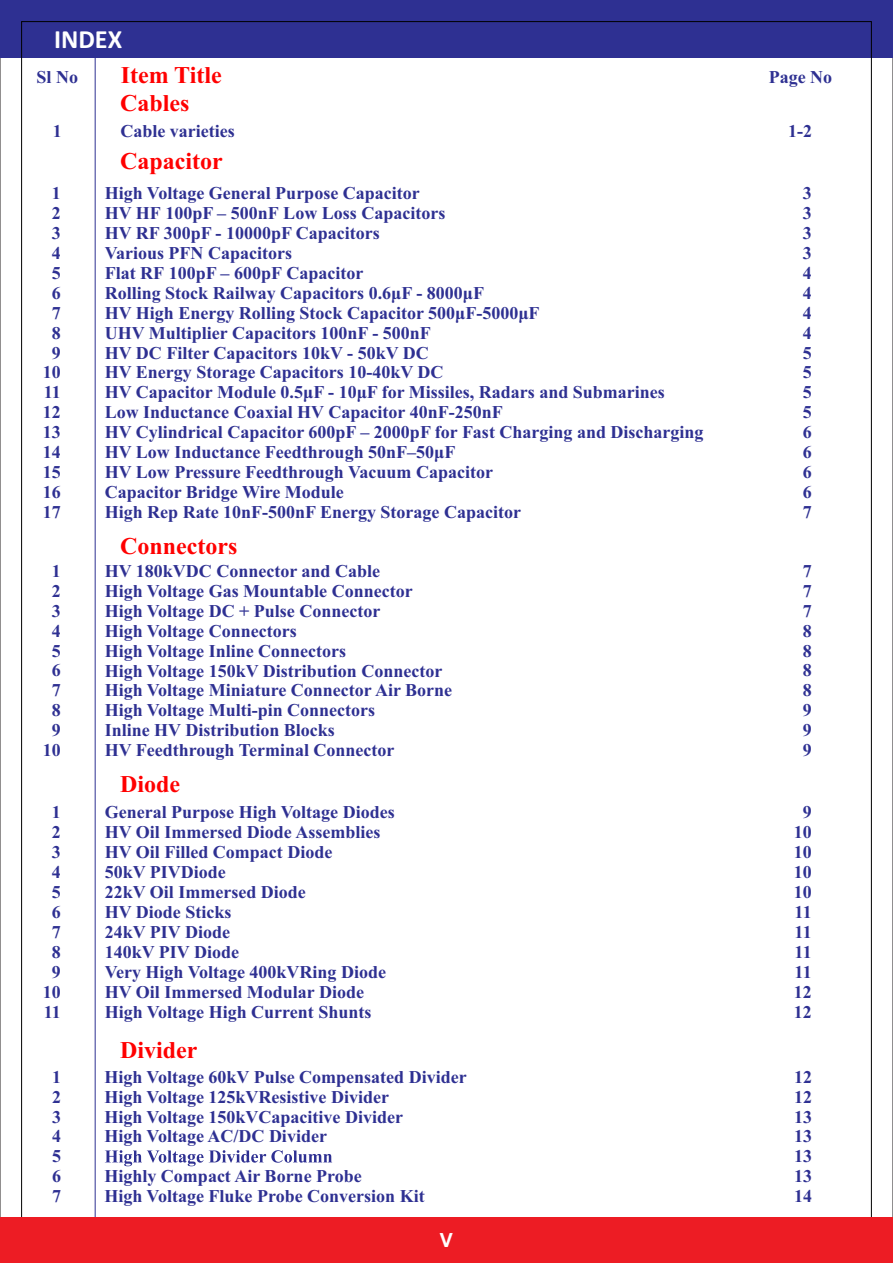
<style>
.page{position:relative;width:893px;height:1263px;background:#fff}
.page>*{position:absolute;margin:0;border:0;box-sizing:border-box;transform-origin:0 0}
.t1{font:700 26.25px "Calibri";color:#fff}
.t2{font:700 24px "Times New Roman";color:#f00}
.t3{font:700 19.5px "Arial";color:#fff}
.t4{font:700 18px/20px "Times New Roman";color:#2e3092}
</style>
<div class="page">
<div style="left:0;top:0;width:893px;height:58px;background:#2e3092"></div>
<hr style="left:95px;top:58px;width:1px;height:1161px;background:#2e3092">
<div style="left:0;top:1218px;width:893px;height:45px;background:#ed1c24"></div>
<svg style="left:105px;top:1150px;width:227px;height:16px"></svg>
<h1 class="t1" style="left:54px;top:28px;width:70px">INDEX</h1>
<p class="t4" style="left:37px;top:68px;width:43px">Sl No</p>
<h2 class="t2" style="left:121px;top:67px;width:103px">Item Title</h2>
<p class="t4" style="left:769px;top:69px;width:65px">Page No</p>
<h2 class="t2" style="left:120px;top:95px;width:71px">Cables</h2>
<p class="t4" style="left:53px;top:123px;width:10px">1</p>
<p class="t4" style="left:120px;top:123px;width:116px">Cable varieties</p>
<p class="t4" style="left:788px;top:123px;width:25px">1-2</p>
<h2 class="t2" style="left:120px;top:153px;width:104px">Capacitor</h2>
<p class="t4" style="left:105px;top:185px;width:600px">High Voltage General Purpose Capacitor<br>HV HF 100pF – 500nF Low Loss Capacitors<br>HV RF 300pF - 10000pF Capacitors<br>Various PFN Capacitors<br>Flat RF 100pF – 600pF Capacitor<br>Rolling Stock Railway Capacitors 0.6μF - 8000μF<br>HV High Energy Rolling Stock Capacitor 500μF-5000μF<br>UHV Multiplier Capacitors 100nF - 500nF<br>HV DC Filter Capacitors 10kV - 50kV DC<br>HV Energy Storage Capacitors 10-40kV DC<br>HV Capacitor Module 0.5μF - 10μF for Missiles, Radars and Submarines<br>Low Inductance Coaxial HV Capacitor 40nF-250nF<br>HV Cylindrical Capacitor 600pF – 2000pF for Fast Charging and Discharging HV Low Inductance Feedthrough 50nF–50μF<br>HV Low Pressure Feedthrough Vacuum Capacitor<br>Capacitor Bridge Wire Module<br>High Rep Rate 10nF-500nF Energy Storage Capacitor</p>
<p class="t4" style="left:43px;top:185px;width:19px;text-align:center">1<br>2<br>3<br>4<br>5<br>6<br>7<br>8<br>9<br>10<br>11<br>12<br>13<br>14<br>15<br>16<br>17</p>
<p class="t4" style="left:803px;top:185px;width:10px;text-align:justify">3<br>3<br>3<br>3<br>4<br>4<br>4<br>4<br>5<br>5<br>5<br>5<br>6<br>6<br>6<br>6<br>7</p>
<h2 class="t2" style="left:120px;top:537px;width:119px">Connectors</h2>
<p class="t4" style="left:105px;top:563px;width:349px">HV 180kVDC Connector and Cable<br>High Voltage Gas Mountable Connector High Voltage DC + Pulse Connector<br>High Voltage Connectors<br>High Voltage Inline Connectors<br>High Voltage 150kV Distribution Connector High Voltage Miniature Connector Air Borne High Voltage Multi-pin Connectors<br>Inline HV Distribution Blocks<br>HV Feedthrough Terminal Connector</p>
<p class="t4" style="left:43px;top:563px;width:19px;text-align:center">1<br>2<br>3<br>4<br>5<br>6<br>7<br>8<br>9<br>10</p>
<p class="t4" style="left:803px;top:563px;width:10px;text-align:justify">7<br>7<br>7<br>8<br>8<br>8<br>8<br>9<br>9<br>9</p>
<h2 class="t2" style="left:120px;top:776px;width:62px">Diode</h2>
<p class="t4" style="left:105px;top:804px;width:292px">General Purpose High Voltage Diodes<br>HV Oil Immersed Diode Assemblies<br>HV Oil Filled Compact Diode<br>50kV PIVDiode<br>22kV Oil Immersed Diode<br>HV Diode Sticks<br>24kV PIV Diode<br>140kV PIV Diode<br>Very High Voltage 400kVRing Diode<br>HV Oil Immersed Modular Diode<br>High Voltage High Current Shunts</p>
<p class="t4" style="left:43px;top:804px;width:19px;text-align:center">1<br>2<br>3<br>4<br>5<br>6<br>7<br>8<br>9<br>10<br>11</p>
<p class="t4" style="left:794px;top:804px;width:20px;text-align:center">9<br>10<br>10<br>10<br>10<br>11<br>11<br>11<br>11<br>12<br>12</p>
<h2 class="t2" style="left:120px;top:1041px;width:79px">Divider</h2>
<p class="t4" style="left:104px;top:1068px;width:364px">High Voltage 60kV Pulse Compensated Divider High Voltage 125kVResistive Divider<br>High Voltage 150kVCapacitive Divider<br>High Voltage AC/DC Divider</p>
<p class="t4" style="left:104px;top:1168px;width:322px">Highly Compact Air Borne Probe<br>High Voltage Fluke Probe Conversion Kit</p>
<p class="t4" style="left:52px;top:1068px;width:10px;text-align:justify">1<br>2<br>3<br>4<br>5<br>6<br>7</p>
<p class="t4" style="left:794px;top:1068px;width:19px;text-align:justify">12<br>12<br>13<br>13<br>13<br>13<br>14</p>
<p class="t3" style="left:440px;top:1233px;width:15px">V</p>
</div>
